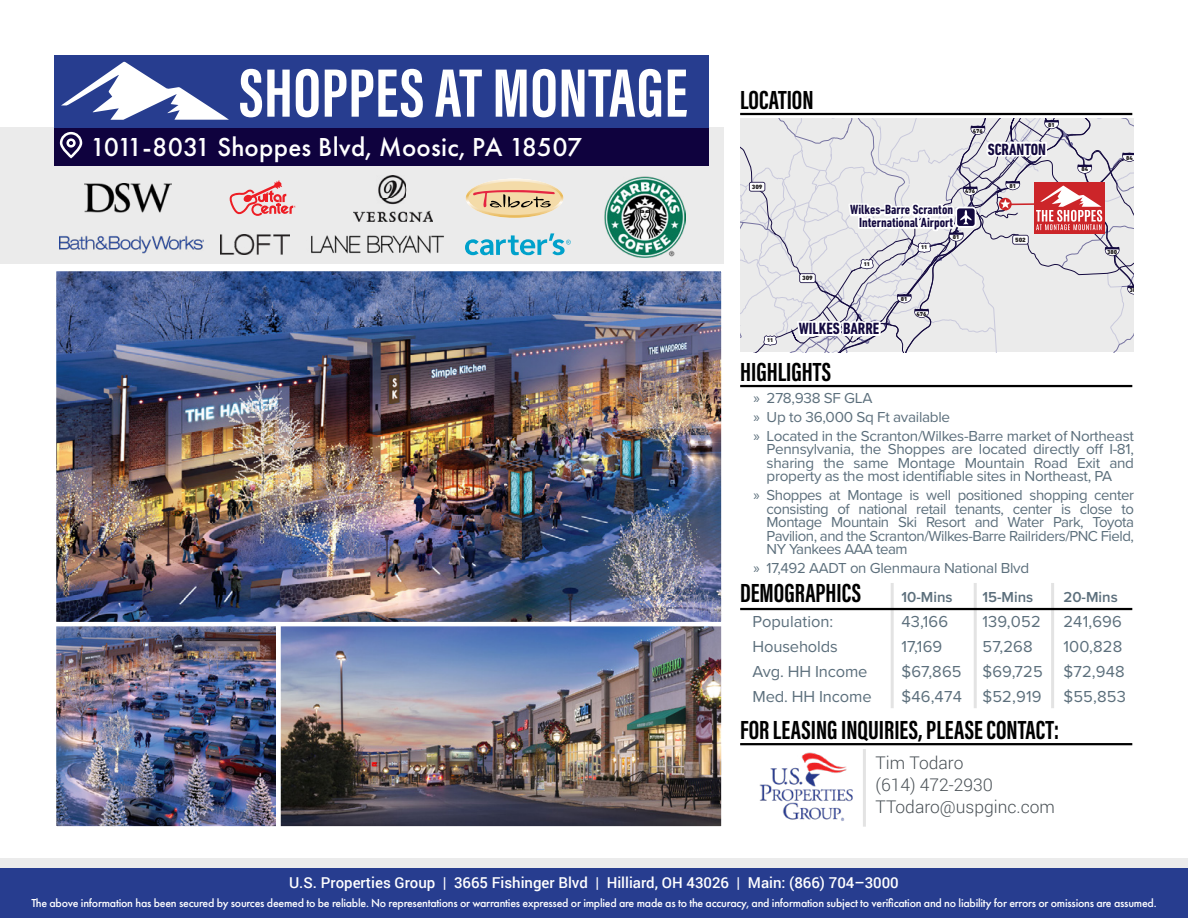
<style>
.page{position:relative;width:1188px;height:918px;background:#fff}
.page>*{position:absolute;margin:0;border:0;box-sizing:border-box;transform-origin:0 0}
.t1{font:700 70.5px "Acumin Pro Extra Cond";letter-spacing:.01em;color:#fff}
.t2{font:700 27px "Acumin Pro Extra Cond";color:#000}
.t3{font:500 27px "Futura PT";letter-spacing:.01em;color:#fff}
.t4{font:300 17.4px/22px "Roboto";color:#4a5156}
.t5{font:16.5px "Proxima Nova";letter-spacing:.01em;color:#5c6f7c}
.t6{font:16.5px "Proxima Nova";letter-spacing:-.01em;color:#5c6f7c}
.t7{font:700 condensed 16.5px "DIN Next LT Pro";color:#13093f}
.t8{font:15px/13.5px "Proxima Nova";letter-spacing:-.02em;color:#5c6f7c;text-align:justify}
.t9{font:500 15px "Roboto";color:#fff}
.t10{font:600 15px "Proxima Nova";color:#5c6f7c}
.t11{font:700 condensed 13.5px/12.5px "DIN Next LT Pro";color:#13093f;text-align:right}
.t12{font:500 12px "Futura PT";letter-spacing:-.02em;color:#fff}
.t13{font:900 6.3px "DIN Next LT Pro";color:#272425}
.t14{font:900 5.85px "DIN Next LT Pro";color:#272425}
.t15{font:900 5.7px "DIN Next LT Pro";color:#272425}
.s1{font-family:"Myriad Pro"}
</style>
<div class="page">
<div style="left:0;top:127px;width:723px;height:137px;background:#ebebeb"></div>
<div style="left:0;top:858px;width:1188px;height:60px;background:#ebebeb"></div>
<svg style="left:740px;top:119px;width:394px;height:233px;background:#e0dbde"></svg>
<div style="left:0;top:868px;width:1188px;height:50px;background:#273d8f"></div>
<img style="left:759px;top:752px;width:94px;height:69px">
<hr style="left:863px;top:749px;width:3px;height:78px;background:#e3e3e3">
<hr style="left:740px;top:385px;width:392px;height:2px;background:#000">
<hr style="left:740px;top:113px;width:392px;height:2px;background:#000">
<hr style="left:974px;top:583px;width:3px;height:125px;background:#e3e3e3">
<hr style="left:1051px;top:583px;width:3px;height:125px;background:#e3e3e3">
<hr style="left:891px;top:583px;width:3px;height:125px;background:#e3e3e3">
<hr style="left:740px;top:608px;width:392px;height:2px;background:#000">
<hr style="left:740px;top:743px;width:392px;height:2px;background:#000">
<div style="left:54px;top:126px;width:655px;height:40px;background:#0f023e"></div>
<div style="left:54px;top:55px;width:655px;height:72px;background:#273d8f"></div>
<svg style="left:59px;top:131px;width:24px;height:28px"></svg>
<img style="left:281px;top:626px;width:440px;height:200px">
<div style="left:275px;top:619px;width:451px;height:212px;border:4px solid #fff"></div>
<img style="left:57px;top:626px;width:218px;height:200px">
<div style="left:52px;top:619px;width:229px;height:212px;border:4px solid #fff"></div>
<img style="left:57px;top:272px;width:664px;height:349px">
<div style="left:52px;top:267px;width:674px;height:359px;border:4px solid #fff"></div>
<svg style="left:61px;top:62px;width:168px;height:58px"></svg>
<img style="left:84px;top:184px;width:87px;height:29px">
<svg style="left:229px;top:180px;width:67px;height:36px"></svg>
<img style="left:353px;top:176px;width:80px;height:46px">
<img style="left:311px;top:235px;width:133px;height:19px">
<img style="left:60px;top:235px;width:143px;height:19px">
<img style="left:466px;top:179px;width:97px;height:39px">
<div style="left:468px;top:181px;width:93px;height:34px;background:#f4dba8;border-radius:50%"></div>
<svg style="left:473px;top:190px;width:82px;height:18px"></svg>
<img style="left:220px;top:234px;width:69px;height:20px">
<svg style="left:465px;top:233px;width:106px;height:22px"></svg>
<img style="left:605px;top:176px;width:81px;height:81px">
<h1 class="t1" style="left:239px;top:50px;width:450px">SHOPPES AT MONTAGE</h1>
<h2 class="t3" style="left:90px;top:130px;width:494px">1011-8031 Shoppes Blvd, Moosic, PA 18507</h2>
<h2 class="t2" style="left:740px;top:83px;width:75px">LOCATION</h2>
<p class="t13" style="left:752px;top:183px;width:12px">309</p>
<p class="t13" style="left:802px;top:274px;width:12px">309</p>
<p class="t14" style="left:973px;top:127px;width:12px">476</p>
<p class="t14" style="left:1048px;top:121px;width:8px">81</p>
<p class="t14" style="left:965px;top:188px;width:12px">476</p>
<p class="t11" style="left:850px;top:204px;width:104px">Wilkes-Barre Scranton<br>International Airport</p>
<p class="t15" style="left:864px;top:260px;width:8px">11</p>
<p class="t14" style="left:953px;top:234px;width:8px">81</p>
<p class="t15" style="left:921px;top:244px;width:8px">11</p>
<p class="t14" style="left:901px;top:296px;width:8px">81</p>
<p class="t14" style="left:917px;top:310px;width:12px">476</p>
<p class="t7" style="left:988px;top:140px;width:60px">SCRANTON</p>
<p class="t14" style="left:1009px;top:182px;width:8px">81</p>
<p class="t13" style="left:1015px;top:236px;width:12px">502</p>
<p class="t15" style="left:767px;top:337px;width:8px">11</p>
<p class="t7" style="left:799px;top:319px;width:82px">WILKES BARRE</p>
<h2 class="t2" style="left:740px;top:355px;width:92px">HIGHLIGHTS</h2>
<p class="t14" style="left:1081px;top:166px;width:8px">84</p>
<p class="t14" style="left:1126px;top:154px;width:8px">84</p>
<p class="t14" style="left:1107px;top:248px;width:12px">380</p>
<p class="t14" style="left:1130px;top:287px;width:12px">380</p>
<p class="t8" style="left:754px;top:388px;width:382px;line-height:18.9px;text-align:left"><span class="s1">»</span> 278,938 SF GLA<br><span class="s1">»</span> Up to 36,000 Sq Ft available<br><span class="s1">»</span> Located in the Scranton/Wilkes-Barre market of Northeast</p>
<p class="t8" style="left:767px;top:442px;width:369px">Pennsylvania, the Shoppes are located directly off I-81, sharing the same Montage Mountain Road Exit and property as the most identifiable sites in Northeast, PA</p>
<p class="t8" style="left:767px;top:488px;width:369px;text-indent:-13px"><span class="s1">»</span> Shoppes at Montage is well positioned shopping center consisting of national retail tenants, center is close to Montage Mountain Ski Resort and Water Park, Toyota Pavilion, and the Scranton/Wilkes-Barre Railriders/PNC Field, NY Yankees AAA team</p>
<p class="t8" style="left:754px;top:560px;width:277px"><span class="s1">»</span> 17,492 AADT on Glenmaura National Blvd</p>
<h2 class="t2" style="left:740px;top:576px;width:122px">DEMOGRAPHICS</h2>
<p class="t10" style="left:901px;top:586px;width:53px">10-Mins</p>
<p class="t10" style="left:982px;top:586px;width:52px">15-Mins</p>
<p class="t10" style="left:1063px;top:586px;width:56px">20-Mins</p>
<p class="t5" style="left:753px;top:609px;width:82px">Population:</p>
<p class="t5" style="left:901px;top:609px;width:48px">43,166</p>
<p class="t5" style="left:982px;top:609px;width:60px">139,052</p>
<p class="t5" style="left:1063px;top:609px;width:60px">241,696</p>
<p class="t6" style="left:753px;top:634px;width:87px">Households</p>
<p class="t5" style="left:901px;top:634px;width:42px">17,169</p>
<p class="t5" style="left:982px;top:634px;width:52px">57,268</p>
<p class="t5" style="left:1063px;top:634px;width:60px">100,828</p>
<p class="t6" style="left:753px;top:659px;width:117px">Avg. HH Income</p>
<p class="t5" style="left:901px;top:659px;width:62px">$67,865</p>
<p class="t5" style="left:982px;top:659px;width:144px">$69,725 $72,948</p>
<p class="t6" style="left:753px;top:684px;width:121px">Med. HH Income</p>
<p class="t5" style="left:901px;top:684px;width:142px">$46,474 $52,919</p>
<p class="t5" style="left:1063px;top:684px;width:64px">$55,853</p>
<h2 class="t2" style="left:740px;top:714px;width:321px">FOR LEASING INQUIRIES, PLEASE CONTACT:</h2>
<p class="t4" style="left:876px;top:773px;width:181px">(614) 472-2930<br>TTodaro@uspginc.com</p>
<p class="t4" style="left:876px;top:751px;width:89px">Tim Todaro</p>
<p class="t9" style="left:289px;top:872px;width:611px">U.S. Properties Group | 3665 Fishinger Blvd | Hilliard, OH 43026 | Main: (866) 704–3000</p>
<p class="t12" style="left:31px;top:896px;width:1127px">The above information has been secured by sources deemed to be reliable. No representations or warranties expressed or implied are made as to the accuracy, and information subject to verification and no liability for errors or omissions are assumed.</p>
</div>
